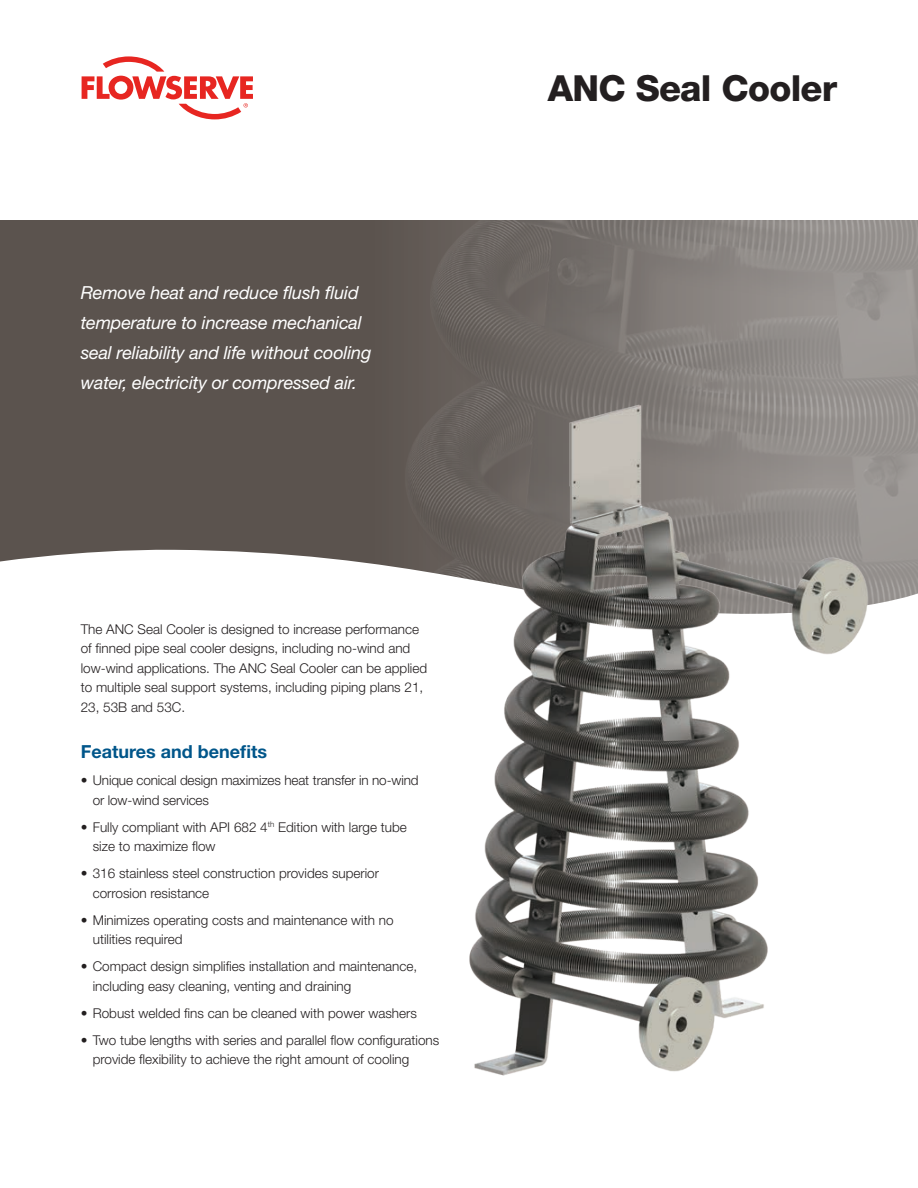
<style>
.page{position:relative;width:918px;height:1188px;background:#fff}
.page>*{position:absolute;margin:0;border:0;box-sizing:border-box;transform-origin:0 0}
.Brochure_Title{font:800 36px "Helvetica Neue LT Std";letter-spacing:-.02em;color:#231f20}
.Quotation{font:italic 18px/30px "Helvetica Neue LT Std";letter-spacing:-.01em;color:#fff}
.Subhead_Level_1__blu{font:700 18px "Helvetica Neue LT Std";color:#00568a}
.Body_copy{font:300 13.5px/19.5px "Helvetica Neue LT Std";color:#231f20}
</style>
<div class="page">
<div style="left:0;top:220px;width:918px;height:404px;background:#5b534e"></div>
<img style="left:406px;top:220px;width:512px;height:329px">
<svg style="left:0;top:549px;width:918px;height:75px;background:#eeeded"></svg>
<svg style="left:82px;top:56px;width:171px;height:63px"></svg>
<img style="left:407px;top:380px;width:488px;height:696px">
<p class="Quotation" style="left:81px;top:277px;width:292px">Remove heat and reduce flush fluid temperature to increase mechanical seal reliability and life without cooling water, electricity or compressed air.</p>
<p class="Body_copy" style="left:81px;top:619px;width:348px">The ANC Seal Cooler is designed to increase performance of finned pipe seal cooler designs, including no-wind and low-wind applications. The ANC Seal Cooler can be applied to multiple seal support systems, including piping plans 21, 23, 53B and 53C.</p>
<p class="Subhead_Level_1__blu" style="left:81px;top:741px;width:188px">Features and benefits</p>
<p class="Body_copy" style="left:93px;top:771px;width:327px;text-indent:-12px">• Unique conical design maximizes heat transfer in no-wind or low-wind services</p>
<p class="Body_copy" style="left:93px;top:817px;width:316px;text-indent:-12px">• Fully compliant with API 682 4<sup>th</sup> Edition with large tube size to maximize flow</p>
<p class="Body_copy" style="left:93px;top:864px;width:288px;text-indent:-12px">• 316 stainless steel construction provides superior corrosion resistance</p>
<p class="Body_copy" style="left:93px;top:910px;width:302px;text-indent:-12px">• Minimizes operating costs and maintenance with no utilities required</p>
<p class="Body_copy" style="left:93px;top:957px;width:326px;text-indent:-12px">• Compact design simplifies installation and maintenance, including easy cleaning, venting and draining</p>
<p class="Body_copy" style="left:81px;top:1003px;width:338px">• Robust welded fins can be cleaned with power washers</p>
<p class="Body_copy" style="left:93px;top:1030px;width:348px;text-indent:-12px">• Two tube lengths with series and parallel flow configurations provide flexibility to achieve the right amount of cooling</p>
<p class="Brochure_Title" style="left:548px;top:67px;width:291px">ANC Seal Cooler</p>
</div>
